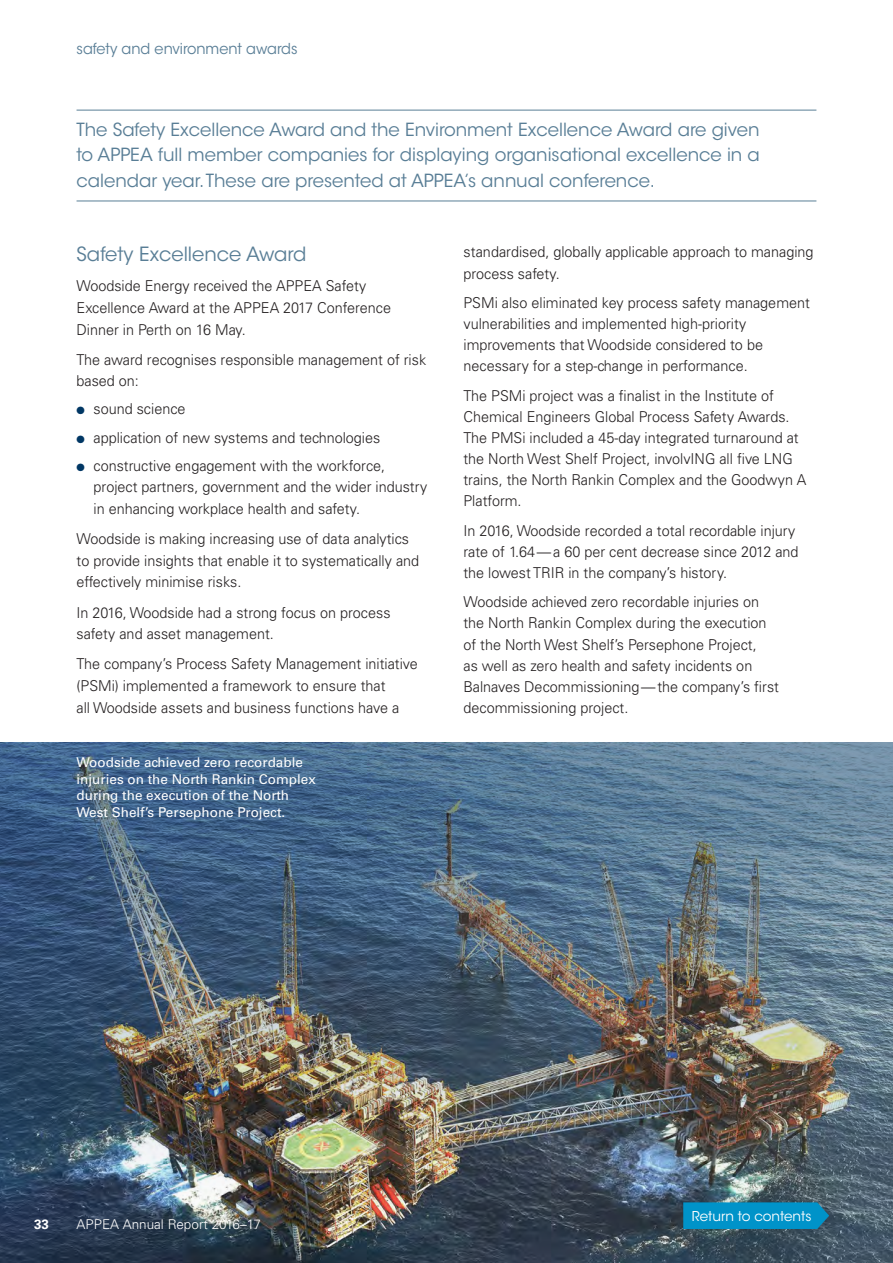
<style>
.page{position:relative;width:893px;height:1263px;background:#fff}
.page>*{position:absolute;margin:0;border:0;box-sizing:border-box;transform-origin:0 0}
.t1{font:19.5px "ITC Avant Garde Std";color:#597e96}
.Voice_intro{font:18px/25.5px "ITC Avant Garde Std";color:#597e96;text-align:justify}
.APPEA___Body{font:300 15px/21px "Univers LT Std";color:#231f20;scale:.96 1}
.APPEA___Body-2{font:15px "ITC Avant Garde Std";color:#597e96;scale:.96 1}
.Caption___white{font:13.5px/16.5px "Univers LT Std";color:#fff}
.t2{font:300 13.5px "Univers LT Std";color:#fff}
.t3{font:13.5px "ITC Avant Garde Std";color:#fff}
.t4{font:700 13.5px "Univers LT Std";color:#fff}
.s1{color:#003764}
</style>
<div class="page">
<hr style="left:77px;top:110px;width:739px;height:1px;background:#597e96">
<hr style="left:77px;top:201px;width:739px;height:1px;background:#597e96">
<img style="left:0;top:743px;width:893px;height:520px">
<svg style="left:683px;top:1202px;width:146px;height:27px;background:#038fc3"></svg>
<p class="APPEA___Body-2" style="left:77px;top:39px;width:232px">safety and environment awards</p>
<p class="Voice_intro" style="left:77px;top:117px;width:685px">The Safety Excellence Award and the Environment Excellence Award are given to APPEA full member companies for displaying organisational excellence in a calendar year. These are presented at APPEA’s annual conference.</p>
<h2 class="t1" style="left:77px;top:242px;width:232px">Safety Excellence Award</h2>
<p class="APPEA___Body" style="left:77px;top:275px;width:329px;line-height:21.6px">Woodside Energy received the APPEA Safety<br>Excellence Award at the APPEA 2017 Conference<br>Dinner in Perth on 16 May.</p>
<p class="APPEA___Body" style="left:77px;top:349px;width:366px;line-height:21.6px">The award recognises responsible management of risk based on:</p>
<p class="APPEA___Body" style="left:77px;top:399px;width:115px"><span class="s1">●</span> sound science</p>
<p class="APPEA___Body" style="left:77px;top:427px;width:318px"><span class="s1">●</span> application of new systems and technologies</p>
<p class="APPEA___Body" style="left:94px;top:454px;width:349px;line-height:21.6px;text-indent:-17px"><span class="s1">●</span> constructive engagement with the workforce, project partners, government and the wider industry in enhancing workplace health and safety.</p>
<p class="APPEA___Body" style="left:77px;top:528px;width:358px;line-height:21.6px">Woodside is making increasing use of data analytics to provide insights that enable it to systematically and effectively minimise risks.</p>
<p class="APPEA___Body" style="left:77px;top:601px;width:329px;line-height:21.6px">In 2016, Woodside had a strong focus on process safety and asset management.</p>
<p class="APPEA___Body" style="left:77px;top:653px;width:357px;line-height:21.6px">The company’s Process Safety Management initiative (PSMi) implemented a framework to ensure that<br>all Woodside assets and business functions have a</p>
<p class="Caption___white" style="left:77px;top:754px;width:241px">Woodside achieved zero recordable injuries on the North Rankin Complex during the execution of the North West Shelf’s Persephone Project.</p>
<p class="APPEA___Body" style="left:463px;top:242px;width:366px">standardised, globally applicable approach to managing process safety.</p>
<p class="APPEA___Body" style="left:463px;top:292px;width:362px">PSMi also eliminated key process safety management vulnerabilities and implemented high-priority improvements that Woodside considered to be necessary for a step-change in performance.</p>
<p class="APPEA___Body" style="left:463px;top:385px;width:359px">The PSMi project was a finalist in the Institute of Chemical Engineers Global Process Safety Awards.<br>The PMSi included a 45-day integrated turnaround at the North West Shelf Project, involvING all five LNG trains, the North Rankin Complex and the Goodwyn A Platform.</p>
<p class="APPEA___Body" style="left:463px;top:520px;width:351px">In 2016, Woodside recorded a total recordable injury rate of 1.64—a 60 per cent decrease since 2012 and the lowest TRIR in the company’s history.</p>
<p class="APPEA___Body" style="left:463px;top:592px;width:330px">Woodside achieved zero recordable injuries on the North Rankin Complex during the execution of the North West Shelf’s Persephone Project,<br>as well as zero health and safety incidents on Balnaves Decommissioning—the company’s first decommissioning project.</p>
<p class="t4" style="left:34px;top:1216px;width:17px">33</p>
<p class="t2" style="left:77px;top:1216px;width:186px">APPEA Annual Report 2016–17</p>
<h1 class="t3" style="left:692px;top:1207px;width:121px">Return to contents</h1>
</div>
